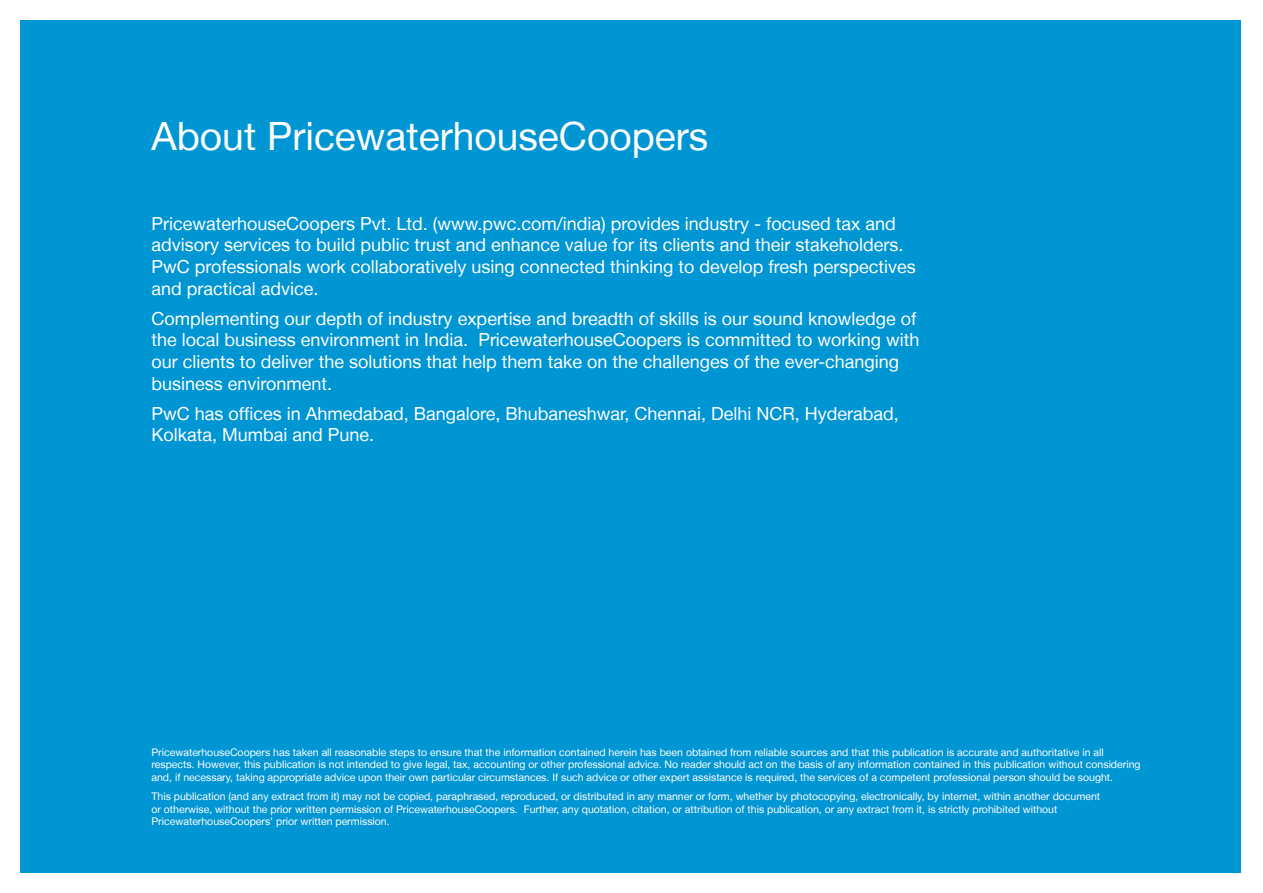
<style>
.page{position:relative;width:1263px;height:893px;background:#fff}
.page>*{position:absolute;margin:0;border:0;box-sizing:border-box;transform-origin:0 0}
.t1{font:39px "Helvetica Neue LT";color:#fff}
.t2{font:18px/21.6px "Helvetica Neue LT";color:#fff}
.t3{font:10.5px/12.6px "Helvetica Neue LT";color:#fff}
</style>
<div class="page">
<div style="left:20px;top:20px;width:1221px;height:853px;background:#0095d3"></div>
<h1 class="t1" style="left:152px;top:113px;width:558px">About PricewaterhouseCoopers</h1>
<p class="t2" style="left:152px;top:212px;width:766px">PricewaterhouseCoopers Pvt. Ltd. (www.pwc.com/india) provides industry - focused tax and advisory services to build public trust and enhance value for its clients and their stakeholders.<br>PwC professionals work collaboratively using connected thinking to develop fresh perspectives and practical advice.</p>
<p class="t2" style="left:152px;top:307px;width:769px">Complementing our depth of industry expertise and breadth of skills is our sound knowledge of the local business environment in India. PricewaterhouseCoopers is committed to working with our clients to deliver the solutions that help them take on the challenges of the ever-changing business environment.</p>
<h2 class="t2" style="left:152px;top:402px;width:749px">PwC has offices in Ahmedabad, Bangalore, Bhubaneshwar, Chennai, Delhi NCR, Hyderabad,<br>Kolkata, Mumbai and Pune.</h2>
<p class="t3" style="left:152px;top:745px;width:990px">PricewaterhouseCoopers has taken all reasonable steps to ensure that the information contained herein has been obtained from reliable sources and that this publication is accurate and authoritative in all respects. However, this publication is not intended to give legal, tax, accounting or other professional advice. No reader should act on the basis of any information contained in this publication without considering and, if necessary, taking appropriate advice upon their own particular circumstances. If such advice or other expert assistance is required, the services of a competent professional person should be sought.</p>
<p class="t3" style="left:152px;top:790px;width:950px">This publication (and any extract from it) may not be copied, paraphrased, reproduced, or distributed in any manner or form, whether by photocopying, electronically, by internet, within another document or otherwise, without the prior written permission of PricewaterhouseCoopers. Further, any quotation, citation, or attribution of this publication, or any extract from it, is strictly prohibited without<br>PricewaterhouseCoopers’ prior written permission.</p>
</div>
